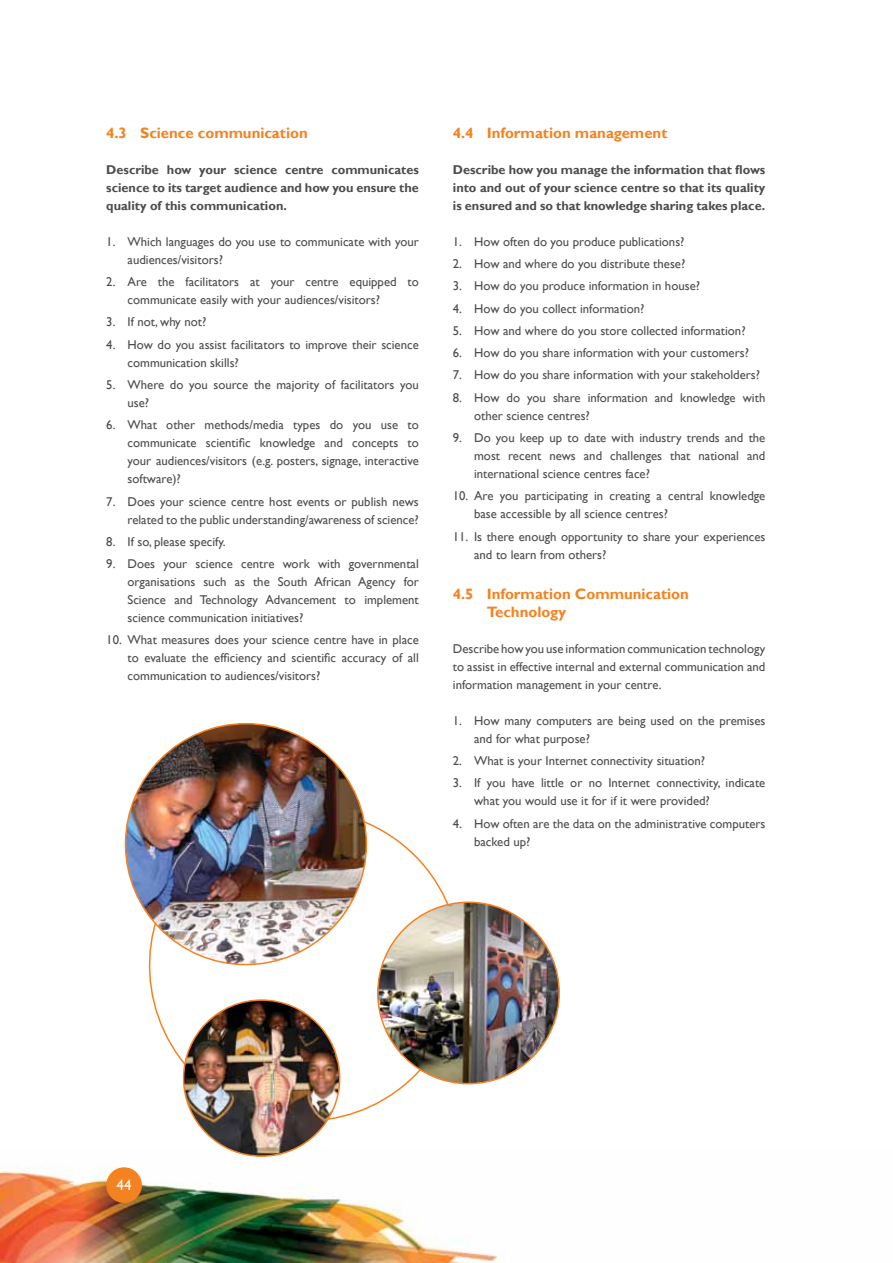
<style>
.page{position:relative;width:893px;height:1263px;background:#fff}
.page>*{position:absolute;margin:0;border:0;box-sizing:border-box;transform-origin:0 0}
.t1{font:700 15px/18px "Gill Sans";color:#f58220}
.t2{font:15px "Gill Sans";color:#fff}
.t3{font:12.75px/18px "Gill Sans";color:#4d4d4f}
.t4{font:700 12.75px/18px "Gill Sans";color:#4d4d4f;text-align:justify}
</style>
<div class="page">
<img style="left:0;top:1149px;width:500px;height:114px">
<div style="left:106px;top:1167px;width:36px;height:36px;background:#f58220;border-radius:50%"></div>
<svg style="left:127px;top:787px;width:356px;height:354px"></svg>
<img style="left:184px;top:1000px;width:156px;height:156px;border-radius:78px">
<img style="left:125px;top:724px;width:241px;height:240px;border-radius:120px">
<img style="left:378px;top:902px;width:181px;height:181px">
<p class="t1" style="left:106px;top:124px;width:203px">4.3 Science communication</p>
<p class="t4" style="left:106px;top:161px;width:314px">Describe how your science centre communicates science to its target audience and how you ensure the quality of this communication.</p>
<p class="t3" style="left:128px;top:233px;width:293px;text-indent:-21px">1. Which languages do you use to communicate with your audiences/visitors?</p>
<p class="t3" style="left:128px;top:273px;width:293px;text-indent:-21px">2. Are the facilitators at your centre equipped to communicate easily with your audiences/visitors?</p>
<p class="t3" style="left:106px;top:313px;width:102px">3. If not, why not?</p>
<p class="t3" style="left:128px;top:336px;width:293px;text-indent:-21px">4. How do you assist facilitators to improve their science communication skills?</p>
<p class="t3" style="left:128px;top:376px;width:293px;text-indent:-21px">5. Where do you source the majority of facilitators you use?</p>
<p class="t3" style="left:128px;top:416px;width:293px;text-align:justify;text-indent:-21px">6. What other methods/media types do you use to communicate scientific knowledge and concepts to your audiences/visitors (e.g. posters, signage, interactive software)?</p>
<p class="t3" style="left:106px;top:492px;width:314px;text-align:right">7. Does your science centre host events or publish news related to the public understanding/awareness of science?</p>
<p class="t3" style="left:106px;top:533px;width:121px">8. If so, please specify.</p>
<p class="t3" style="left:128px;top:555px;width:293px;text-align:justify;text-indent:-21px">9. Does your science centre work with governmental organisations such as the South African Agency for Science and Technology Advancement to implement science communication initiatives?</p>
<p class="t3" style="left:128px;top:631px;width:293px;text-align:justify;text-indent:-21px">10. What measures does your science centre have in place to evaluate the efficiency and scientific accuracy of all communication to audiences/visitors?</p>
<p class="t1" style="left:453px;top:124px;width:216px">4.4 Information management</p>
<p class="t4" style="left:453px;top:161px;width:314px">Describe how you manage the information that flows into and out of your science centre so that its quality is ensured and so that knowledge sharing takes place.</p>
<p class="t3" style="left:453px;top:233px;width:233px">1. How often do you produce publications?</p>
<p class="t3" style="left:453px;top:255px;width:234px">2. How and where do you distribute these?</p>
<p class="t3" style="left:453px;top:277px;width:249px">3. How do you produce information in house?</p>
<p class="t3" style="left:453px;top:300px;width:193px">4. How do you collect information?</p>
<p class="t3" style="left:453px;top:322px;width:294px">5. How and where do you store collected information?</p>
<p class="t3" style="left:453px;top:344px;width:298px">6. How do you share information with your customers?</p>
<p class="t3" style="left:453px;top:366px;width:309px">7. How do you share information with your stakeholders?</p>
<p class="t3" style="left:474px;top:389px;width:293px;text-indent:-21px">8. How do you share information and knowledge with other science centres?</p>
<p class="t3" style="left:474px;top:429px;width:293px;text-align:justify;text-indent:-21px">9. Do you keep up to date with industry trends and the most recent news and challenges that national and international science centres face?</p>
<p class="t3" style="left:474px;top:487px;width:293px;text-indent:-21px">10. Are you participating in creating a central knowledge base accessible by all science centres?</p>
<p class="t3" style="left:474px;top:527px;width:293px;text-indent:-21px">11. Is there enough opportunity to share your experiences and to learn from others?</p>
<p class="t1" style="left:487px;top:585px;width:203px;text-indent:-34px">4.5 Information Communication<br>Technology</p>
<p class="t3" style="left:453px;top:640px;width:314px;text-align:justify">Describe how you use information communication technology to assist in effective internal and external communication and information management in your centre.</p>
<p class="t3" style="left:474px;top:712px;width:293px;text-indent:-21px">1. How many computers are being used on the premises and for what purpose?</p>
<p class="t3" style="left:453px;top:752px;width:254px">2. What is your Internet connectivity situation?</p>
<p class="t3" style="left:474px;top:774px;width:293px;text-indent:-21px">3. If you have little or no Internet connectivity, indicate what you would use it for if it were provided?</p>
<p class="t3" style="left:474px;top:814px;width:293px;text-indent:-21px">4. How often are the data on the administrative computers backed up?</p>
<p class="t2" style="left:117px;top:1176px;width:16px">44</p>
</div>
